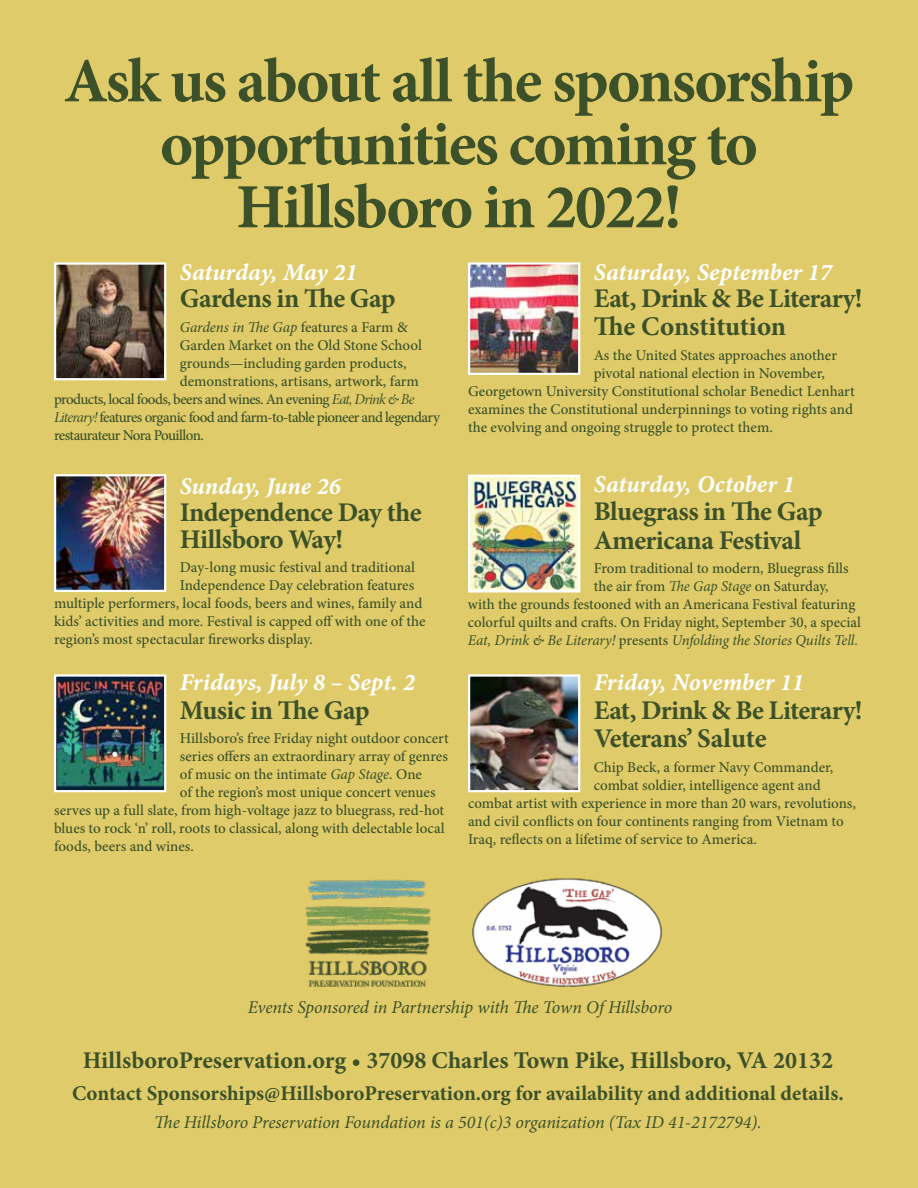
<style>
.page{position:relative;width:918px;height:1188px;background:#dfcb69}
.page>*{position:absolute;margin:0;border:0;box-sizing:border-box;transform-origin:0 0}
.t1{font:700 63px/63px "Minion Pro";letter-spacing:-.03em;color:#3c5129;text-align:center}
.t2{font:700 27px/28.5px "Minion Pro";letter-spacing:-.02em;color:#3c5129}
.t3{font:24px "Minion Pro Bold It Capt";color:#fff}
.t4{font:700 24px "Minion Pro";color:#3c5129}
.t5{font:700 21px "Minion Pro";color:#3c5129}
.t6{font:italic 18px "Minion Pro";letter-spacing:-.005em;color:#3c5129}
.t7{font:500 15px "Minion Pro";letter-spacing:-.005em;color:#3c5129}
.t8{font:italic 15px "Minion Pro";letter-spacing:-.01em;color:#3c5129}
.t9{font:500 15px "Minion Pro";letter-spacing:-.04em;color:#3c5129}
.t10{font:500 15px "Minion Pro";letter-spacing:-.045em;color:#3c5129}
.s1{font-weight:500;font-style:normal}
.s2{font-family:"Minion Pro It Subh";font-weight:400}
.s3{font-weight:400;font-style:italic}
</style>
<div class="page">
<img style="left:305px;top:879px;width:126px;height:109px">
<img style="left:57px;top:265px;width:106px;height:112px">
<div style="left:54px;top:262px;width:112px;height:118px;border:2px solid #fff"></div>
<img style="left:57px;top:477px;width:106px;height:112px">
<div style="left:54px;top:474px;width:112px;height:118px;border:2px solid #fff"></div>
<img style="left:57px;top:677px;width:106px;height:112px">
<div style="left:54px;top:674px;width:112px;height:118px;border:2px solid #fff"></div>
<img style="left:471px;top:265px;width:106px;height:107px">
<div style="left:468px;top:262px;width:112px;height:113px;border:2px solid #fff"></div>
<img style="left:471px;top:478px;width:106px;height:112px">
<div style="left:468px;top:475px;width:112px;height:118px;border:2px solid #fff"></div>
<img style="left:471px;top:677px;width:106px;height:112px">
<div style="left:468px;top:674px;width:112px;height:118px;border:2px solid #fff"></div>
<img style="left:472px;top:878px;width:190px;height:109px">
<h1 class="t1" style="left:64px;top:49px;width:792px">Ask us about all the sponsorship opportunities coming to<br>Hillsboro in 2022!</h1>
<h3 class="t3" style="left:180px;top:255px;width:179px">Saturday, May 21</h3>
<h2 class="t2" style="left:180px;top:284px;width:217px">Gardens in The Gap</h2>
<p class="t8" style="left:180px;top:317px;width:229px">Gardens in The Gap <span class="s1">features a Farm &amp;</span></p>
<p class="t7" style="left:180px;top:335px;width:244px">Garden Market on the Old Stone School</p>
<p class="t7" style="left:180px;top:353px;width:228px">grounds—including garden products,</p>
<p class="t7" style="left:180px;top:371px;width:241px">demonstrations, artisans, artwork, farm</p>
<p class="t9" style="left:54px;top:389px;width:362px">products, local foods, beers and wines. An evening <span class="s2">Eat, Drink &amp; Be</span></p>
<p class="t10" style="left:54px;top:407px;width:387px"><span class="s2">Literary!</span> features organic food and farm-to-table pioneer and legendary</p>
<p class="t9" style="left:54px;top:425px;width:151px">restaurateur Nora Pouillon.</p>
<h3 class="t3" style="left:180px;top:469px;width:162px">Sunday, June 26</h3>
<h2 class="t2" style="left:180px;top:498px;width:243px;line-height:27px">Independence Day the<br>Hillsboro Way!</h2>
<p class="t7" style="left:180px;top:557px;width:237px">Day-long music festival and traditional</p>
<p class="t7" style="left:180px;top:575px;width:236px">Independence Day celebration features</p>
<p class="t7" style="left:54px;top:593px;width:370px">multiple performers, local foods, beers and wines, family and</p>
<p class="t7" style="left:54px;top:611px;width:373px">kids’ activities and more. Festival is capped off with one of the</p>
<p class="t7" style="left:54px;top:629px;width:260px">region’s most spectacular fireworks display.</p>
<h3 class="t3" style="left:180px;top:665px;width:237px">Fridays, July 8 – Sept. 2</h3>
<h2 class="t2" style="left:180px;top:695px;width:191px">Music in The Gap</h2>
<p class="t7" style="left:180px;top:728px;width:270px">Hillsboro’s free Friday night outdoor concert</p>
<p class="t7" style="left:180px;top:746px;width:270px">series offers an extraordinary array of genres</p>
<p class="t7" style="left:180px;top:764px;width:244px">of music on the intimate <span class="s3">Gap Stage</span>. One</p>
<p class="t7" style="left:180px;top:782px;width:257px">of the region’s most unique concert venues</p>
<p class="t7" style="left:54px;top:800px;width:392px">serves up a full slate, from high-voltage jazz to bluegrass, red-hot</p>
<p class="t7" style="left:54px;top:818px;width:392px">blues to rock ‘n’ roll, roots to classical, along with delectable local</p>
<p class="t7" style="left:54px;top:836px;width:141px">foods, beers and wines.</p>
<h3 class="t3" style="left:594px;top:255px;width:239px">Saturday, September 17</h3>
<h2 class="t2" style="left:594px;top:284px;width:270px">Eat, Drink &amp; Be Literary!<br>The Constitution</h2>
<p class="t7" style="left:594px;top:345px;width:245px">As the United States approaches another</p>
<p class="t7" style="left:594px;top:363px;width:233px">pivotal national election in November,</p>
<p class="t7" style="left:468px;top:381px;width:388px">Georgetown University Constitutional scholar Benedict Lenhart</p>
<p class="t7" style="left:468px;top:399px;width:387px">examines the Constitutional underpinnings to voting rights and</p>
<p class="t7" style="left:468px;top:417px;width:306px">the evolving and ongoing struggle to protect them.</p>
<h3 class="t3" style="left:594px;top:467px;width:202px">Saturday, October 1</h3>
<h2 class="t2" style="left:594px;top:497px;width:230px">Bluegrass in The Gap<br>Americana Festival</h2>
<p class="t7" style="left:594px;top:559px;width:256px">From traditional to modern, Bluegrass fills</p>
<p class="t7" style="left:594px;top:577px;width:236px">the air from <span class="s3">The Gap Stage</span> on Saturday,</p>
<p class="t7" style="left:468px;top:595px;width:389px">with the grounds festooned with an Americana Festival featuring</p>
<p class="t7" style="left:468px;top:613px;width:395px">colorful quilts and crafts. On Friday night, September 30, a special</p>
<p class="t8" style="left:468px;top:630px;width:392px">Eat, Drink &amp; Be Literary! <span class="s1">presents</span> Unfolding the Stories Quilts Tell.</p>
<h3 class="t3" style="left:594px;top:665px;width:212px">Friday, November 11</h3>
<h2 class="t2" style="left:594px;top:695px;width:270px">Eat, Drink &amp; Be Literary!<br>Veterans’ Salute</h2>
<p class="t7" style="left:594px;top:757px;width:241px">Chip Beck, a former Navy Commander,</p>
<p class="t7" style="left:594px;top:775px;width:228px">combat soldier, intelligence agent and</p>
<p class="t7" style="left:468px;top:793px;width:389px">combat artist with experience in more than 20 wars, revolutions,</p>
<p class="t7" style="left:468px;top:811px;width:377px">and civil conflicts on four continents ranging from Vietnam to</p>
<p class="t7" style="left:468px;top:829px;width:291px">Iraq, reflects on a lifetime of service to America.</p>
<p class="t6" style="left:248px;top:995px;width:426px">Events Sponsored in Partnership with The Town Of Hillsboro</p>
<h3 class="t4" style="left:83px;top:1043px;width:752px">HillsboroPreservation.org • 37098 Charles Town Pike, Hillsboro, VA 20132</h3>
<h3 class="t5" style="left:72px;top:1078px;width:773px">Contact Sponsorships@HillsboroPreservation.org for availability and additional details.</h3>
<p class="t6" style="left:154px;top:1110px;width:609px">The Hillsboro Preservation Foundation is a 501(c)3 organization (Tax ID 41-2172794).</p>
</div>
